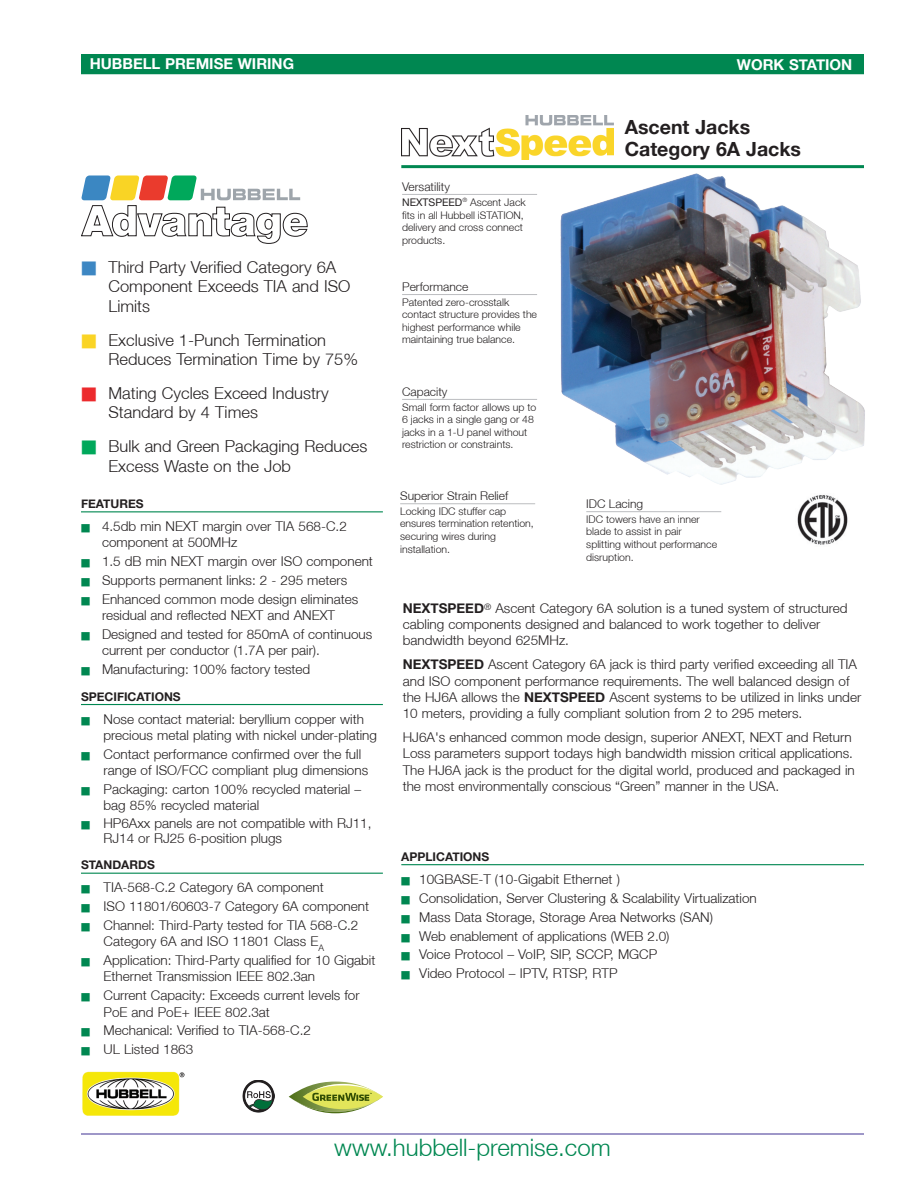
<style>
.page{position:relative;width:918px;height:1188px;background:#fff}
.page>*{position:absolute;margin:0;border:0;box-sizing:border-box;transform-origin:0 0}
.t1{font:300 24px "Helvetica Neue";color:#008751}
.t2{font:700 19.5px "Helvetica Neue";color:#231f20}
.t3{font:300 16.5px/19.8px "Helvetica Neue";color:#231f20}
.t4{font:700 15px "Helvetica Neue";color:#fff}
.t5{font:300 13.5px/16.2px "Helvetica Neue";color:#231f20}
.t6{font:300 12px "Helvetica Neue";color:#231f20}
.t7{font:700 12px "Helvetica Neue";color:#231f20}
.t8{font:300 10.5px/12.6px "Helvetica Neue";color:#231f20}
.s1{color:#3d87c3}
.s2{color:#fad425}
.s3{color:#ec2a2d}
.s4{color:#00a85b}
.s5{color:#008751}
.s6{font-weight:400}
.s7{font-weight:700}
</style>
<div class="page">
<hr style="left:81px;top:1133px;width:783px;height:2px;background:#7f76b7">
<img style="left:82px;top:1072px;width:102px;height:44px">
<hr style="left:401px;top:165px;width:463px;height:3px;background:#008751">
<div style="left:81px;top:54px;width:783px;height:20px;background:#008751"></div>
<hr style="left:81px;top:511px;width:302px;height:1px;background:#008751">
<hr style="left:81px;top:704px;width:302px;height:1px;background:#008751">
<hr style="left:401px;top:864px;width:463px;height:1px;background:#008751">
<hr style="left:81px;top:873px;width:302px;height:1px;background:#008751">
<img style="left:242px;top:1080px;width:33px;height:33px">
<img style="left:401px;top:116px;width:213px;height:43px">
<svg style="left:81px;top:176px;width:227px;height:68px"></svg>
<svg style="left:289px;top:1082px;width:94px;height:31px"></svg>
<hr style="left:402px;top:194px;width:135px;height:1px;background:#bcbdc0">
<hr style="left:402px;top:294px;width:135px;height:1px;background:#bcbdc0">
<hr style="left:402px;top:399px;width:135px;height:1px;background:#bcbdc0">
<hr style="left:400px;top:503px;width:135px;height:1px;background:#bcbdc0">
<hr style="left:586px;top:511px;width:135px;height:1px;background:#bcbdc0">
<img style="left:797px;top:509px;width:51px;height:36px">
<img style="left:542px;top:155px;width:323px;height:354px">
<p class="t4" style="left:90px;top:55px;width:206px">HUBBELL PREMISE WIRING</p>
<p class="t4" style="left:737px;top:55px;width:117px">WORK STATION</p>
<p class="t3" style="left:109px;top:257px;width:243px;text-indent:-27px"><span class="s1">■</span> Third Party Verified Category 6A<br>Component Exceeds TIA and ISO<br>Limits</p>
<p class="t3" style="left:109px;top:329px;width:251px;text-indent:-27px"><span class="s2">■</span> Exclusive 1-Punch Termination<br>Reduces Termination Time by 75%</p>
<p class="t3" style="left:109px;top:383px;width:222px;text-indent:-27px"><span class="s3">■</span> Mating Cycles Exceed Industry<br>Standard by 4 Times</p>
<p class="t3" style="left:109px;top:436px;width:260px;text-indent:-27px"><span class="s4">■</span> Bulk and Green Packaging Reduces<br>Excess Waste on the Job</p>
<p class="t7" style="left:81px;top:496px;width:64px">FEATURES</p>
<p class="t5" style="left:102px;top:518px;width:246px;text-indent:-21px"><span class="s5">■</span> 4.5db min NEXT margin over TIA 568-C.2 component at 500MHz</p>
<p class="t5" style="left:81px;top:553px;width:293px"><span class="s5">■</span> 1.5 dB min NEXT margin over ISO component</p>
<p class="t5" style="left:81px;top:572px;width:268px"><span class="s5">■</span> Supports permanent links: 2 - 295 meters</p>
<p class="t5" style="left:81px;top:591px;width:279px;text-align:center"><span class="s5">■</span> Enhanced common mode design eliminates residual and reflected NEXT and ANEXT</p>
<p class="t5" style="left:102px;top:626px;width:272px;text-indent:-21px"><span class="s5">■</span> Designed and tested for 850mA of continuous current per conductor (1.7A per pair).</p>
<p class="t5" style="left:81px;top:661px;width:231px"><span class="s5">■</span> Manufacturing: 100% factory tested</p>
<p class="t7" style="left:81px;top:689px;width:101px">SPECIFICATIONS</p>
<p class="t5" style="left:104px;top:710px;width:275px;text-indent:-23px"><span class="s5">■</span> Nose contact material: beryllium copper with precious metal plating with nickel under-plating</p>
<p class="t5" style="left:104px;top:746px;width:266px;text-indent:-23px"><span class="s5">■</span> Contact performance confirmed over the full range of ISO/FCC compliant plug dimensions</p>
<p class="t5" style="left:104px;top:781px;width:259px;text-indent:-23px"><span class="s5">■</span> Packaging: carton 100% recycled material – bag 85% recycled material</p>
<p class="t5" style="left:81px;top:815px;width:292px"><span class="s5">■</span> HP6Axx panels are not compatible with RJ11,</p>
<p class="t5" style="left:104px;top:830px;width:180px">RJ14 or RJ25 6-position plugs</p>
<p class="t7" style="left:81px;top:858px;width:75px">STANDARDS</p>
<p class="t5" style="left:81px;top:879px;width:244px"><span class="s5">■</span> TIA-568-C.2 Category 6A component</p>
<p class="t5" style="left:81px;top:898px;width:290px"><span class="s5">■</span> ISO 11801/60603-7 Category 6A component</p>
<p class="t5" style="left:104px;top:917px;width:256px;text-indent:-23px"><span class="s5">■</span> Channel: Third-Party tested for TIA 568-C.2<br>Category 6A and ISO 11801 Class E<sub>A</sub></p>
<p class="t5" style="left:104px;top:952px;width:273px;text-indent:-23px"><span class="s5">■</span> Application: Third-Party qualified for 10 Gigabit<br>Ethernet Transmission IEEE 802.3an</p>
<p class="t5" style="left:104px;top:987px;width:258px;text-indent:-23px"><span class="s5">■</span> Current Capacity: Exceeds current levels for<br>PoE and PoE+ IEEE 802.3at</p>
<p class="t5" style="left:81px;top:1022px;width:231px"><span class="s5">■</span> Mechanical: Verified to TIA-568-C.2</p>
<p class="t5" style="left:81px;top:1041px;width:114px"><span class="s5">■</span> UL Listed 1863</p>
<p class="t6" style="left:402px;top:179px;width:49px">Versatility</p>
<p class="t8" style="left:402px;top:196px;width:125px"><span class="s6">NEXTSPEED</span><sup>®</sup> Ascent Jack fits in all Hubbell iSTATION, delivery and cross connect products.</p>
<p class="t6" style="left:402px;top:279px;width:68px">Performance</p>
<p class="t8" style="left:402px;top:295px;width:136px">Patented zero-crosstalk contact structure provides the highest performance while maintaining true balance.</p>
<p class="t6" style="left:402px;top:384px;width:47px">Capacity</p>
<p class="t8" style="left:402px;top:400px;width:136px">Small form factor allows up to<br>6 jacks in a single gang or 48 jacks in a 1-U panel without restriction or constraints.</p>
<p class="t6" style="left:400px;top:489px;width:110px">Superior Strain Relief</p>
<p class="t8" style="left:400px;top:505px;width:135px">Locking IDC stuffer cap ensures termination retention, securing wires during installation.</p>
<p class="t2" style="left:625px;top:115px;width:127px">Ascent Jacks</p>
<p class="t2" style="left:625px;top:137px;width:178px">Category 6A Jacks</p>
<p class="t6" style="left:586px;top:496px;width:58px">IDC Lacing</p>
<p class="t8" style="left:586px;top:513px;width:132px">IDC towers have an inner blade to assist in pair splitting without performance disruption.</p>
<p class="t5" style="left:403px;top:599px;width:446px"><span class="s7">NEXTSPEED</span><sup>®</sup> Ascent Category 6A solution is a tuned system of structured cabling components designed and balanced to work together to deliver bandwidth beyond 625MHz.</p>
<p class="t5" style="left:403px;top:656px;width:460px"><span class="s7">NEXTSPEED</span> Ascent Category 6A jack is third party verified exceeding all TIA and ISO component performance requirements. The well balanced design of the HJ6A allows the <span class="s7">NEXTSPEED</span> Ascent systems to be utilized in links under 10 meters, providing a fully compliant solution from 2 to 295 meters.</p>
<p class="t5" style="left:403px;top:729px;width:454px">HJ6A's enhanced common mode design, superior ANEXT, NEXT and Return Loss parameters support todays high bandwidth mission critical applications.<br>The HJ6A jack is the product for the digital world, produced and packaged in the most environmentally conscious “Green” manner in the USA.</p>
<p class="t7" style="left:401px;top:849px;width:89px">APPLICATIONS</p>
<p class="t5" style="left:401px;top:871px;width:220px"><span class="s5">■</span> 10GBASE-T (10-Gigabit Ethernet )</p>
<p class="t5" style="left:401px;top:890px;width:357px"><span class="s5">■</span> Consolidation, Server Clustering &amp; Scalability Virtualization</p>
<p class="t5" style="left:401px;top:908px;width:313px"><span class="s5">■</span> Mass Data Storage, Storage Area Networks (SAN)</p>
<p class="t5" style="left:401px;top:927px;width:270px"><span class="s5">■</span> Web enablement of applications (WEB 2.0)</p>
<p class="t5" style="left:401px;top:946px;width:257px"><span class="s5">■</span> Voice Protocol – VoIP, SIP, SCCP, MGCP</p>
<p class="t5" style="left:401px;top:965px;width:218px"><span class="s5">■</span> Video Protocol – IPTV, RTSP, RTP</p>
<p class="t1" style="left:334px;top:1133px;width:278px">www.hubbell-premise.com</p>
</div>
